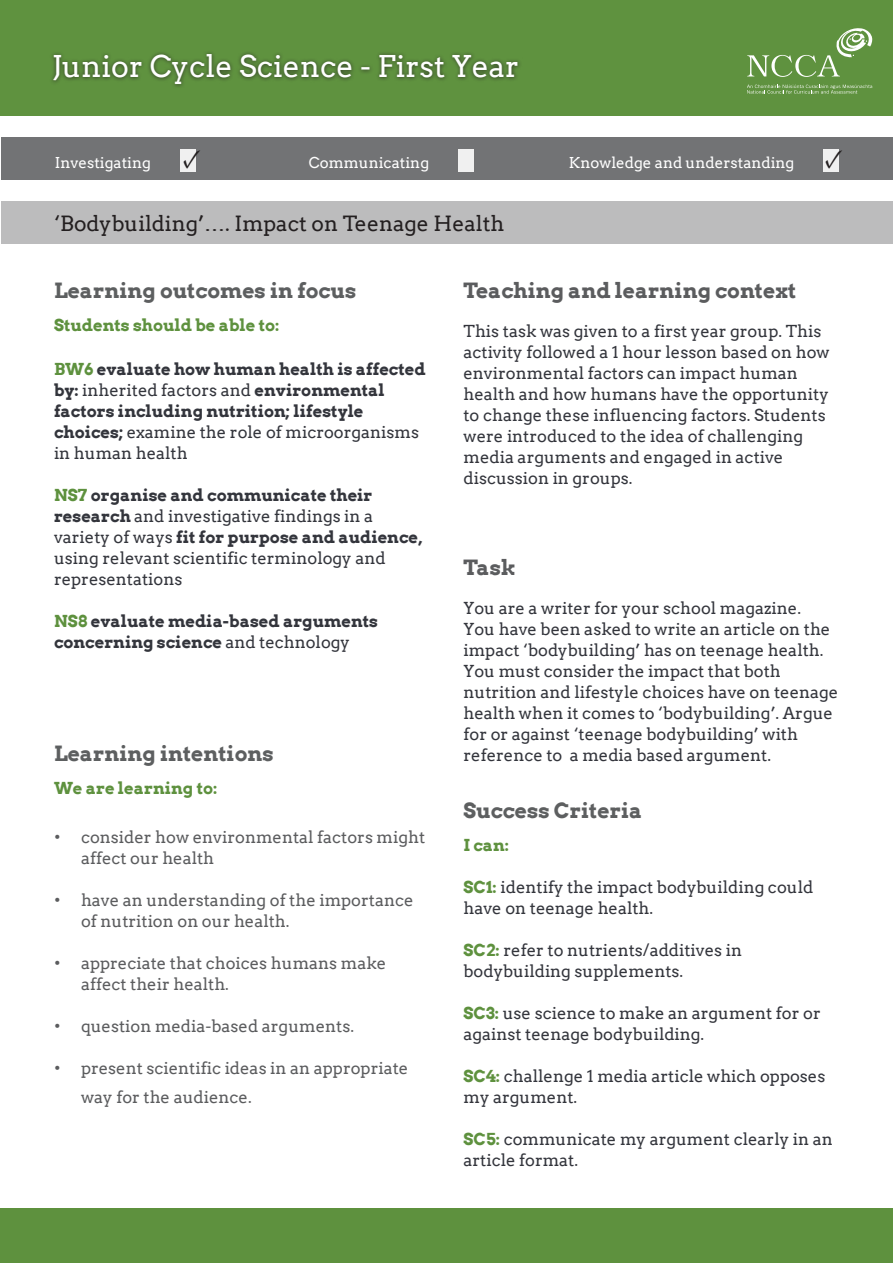
<style>
.page{position:relative;width:893px;height:1263px;background:#fff}
.page>*{position:absolute;margin:0;border:0;box-sizing:border-box;transform-origin:0 0}
.t1{font:30px "Arvo";color:#fff}
.t2{font:700 condensed 27px "Minion Pro";color:#231f20}
.t3{font:700 21px "Arvo";color:#5d5f60}
.t4{font:21px "Arvo";color:#231f20}
.t5{font:700 21px "Arvo";color:#5b5c5e}
.t6{font:16.5px/21px "Arvo";color:#33353c}
.t7{font:16.5px/21px "Arvo";color:#5b5c5e}
.t8{font:700 16.5px/21px "Arvo";color:#33353c}
.t9{font:700 16.5px "Arvo";color:#5e913e}
.t10{font:15px "Arvo";color:#fff}
.s1{color:#5e913e}
.s2{font-weight:400}
.s3{font-weight:700;color:#5e913e}
.s4{font-weight:700}
</style>
<div class="page">
<div style="left:1px;top:201px;width:892px;height:43px;background:#bcbcbd"></div>
<div style="left:0;top:1209px;width:893px;height:54px;background:#5e913e"></div>
<div style="left:1px;top:137px;width:892px;height:42px;background:#727375"></div>
<div style="left:180px;top:150px;width:16px;height:22px;background:#f0f0f0"></div>
<div style="left:458px;top:150px;width:16px;height:22px;background:#f0f0f0"></div>
<div style="left:823px;top:150px;width:16px;height:22px;background:#f0f0f0"></div>
<div style="left:0;top:0;width:893px;height:116px;background:#5f923f"></div>
<div style="left:49px;top:50px;width:474px;height:39px;background:#231f20;opacity:.73"></div>
<svg style="left:747px;top:85px;width:125px;height:9px"></svg>
<svg style="left:747px;top:28px;width:125px;height:49px"></svg>
<p class="t1" style="left:52px;top:48px;width:469px">Junior Cycle Science - First Year</p>
<p class="t10" style="left:55px;top:153px;width:98px">Investigating</p>
<p class="t2" style="left:183px;top:140px;width:20px">✓</p>
<p class="t10" style="left:309px;top:153px;width:122px">Communicating</p>
<p class="t10" style="left:569px;top:153px;width:227px">Knowledge and understanding</p>
<p class="t2" style="left:825px;top:140px;width:20px">✓</p>
<p class="t4" style="left:54px;top:210px;width:452px">‘Bodybuilding’…. Impact on Teenage Health</p>
<p class="t3" style="left:54px;top:277px;width:304px">Learning outcomes in focus</p>
<p class="t9" style="left:54px;top:314px;width:227px">Students should be able to:</p>
<p class="t8" style="left:54px;top:358px;width:373px"><span class="s1">BW6</span> evaluate how human health is affected by: <span class="s2">inherited factors and</span> environmental factors including nutrition; lifestyle choices; <span class="s2">examine the role of microorganisms in human health</span></p>
<p class="t6" style="left:54px;top:485px;width:370px"><span class="s3">NS7</span> <span class="s4">organise and communicate their research</span> and investigative findings in a variety of ways <span class="s4">fit for purpose and audience, </span>using relevant scientific terminology and representations</p>
<p class="t8" style="left:54px;top:610px;width:326px"><span class="s1">NS8</span> evaluate media-based arguments concerning science <span class="s2">and technology</span></p>
<p class="t3" style="left:54px;top:740px;width:221px">Learning intentions</p>
<p class="t9" style="left:54px;top:777px;width:165px">We are learning to:</p>
<p class="t7" style="left:81px;top:827px;width:346px;text-indent:-27px">• consider how environmental factors might affect our health</p>
<p class="t7" style="left:81px;top:890px;width:334px;text-indent:-27px">• have an understanding of the importance of nutrition on our health.</p>
<p class="t7" style="left:81px;top:953px;width:307px;text-indent:-27px">• appreciate that choices humans make affect their health.</p>
<p class="t7" style="left:54px;top:1016px;width:301px">• question media-based arguments.</p>
<p class="t7" style="left:81px;top:1054px;width:329px;line-height:28.5px;text-indent:-27px">• present scientific ideas in an appropriate way for the audience.</p>
<p class="t5" style="left:463px;top:277px;width:334px">Teaching and learning context</p>
<p class="t6" style="left:463px;top:320px;width:368px">This task was given to a first year group. This activity followed a 1 hour lesson based on how environmental factors can impact human health and how humans have the opportunity to change these influencing factors. Students were introduced to the idea of challenging media arguments and engaged in active discussion in groups.</p>
<p class="t5" style="left:463px;top:554px;width:54px">Task</p>
<p class="t6" style="left:463px;top:598px;width:376px">You are a writer for your school magazine.<br>You have been asked to write an article on the impact ‘bodybuilding’ has on teenage health.<br>You must consider the impact that both nutrition and lifestyle choices have on teenage health when it comes to ‘bodybuilding’. Argue for or against ‘teenage bodybuilding’ with reference to a media based argument.</p>
<p class="t3" style="left:463px;top:797px;width:180px">Success Criteria</p>
<p class="t9" style="left:463px;top:835px;width:47px">I can:</p>
<p class="t6" style="left:463px;top:877px;width:351px"><span class="s3">SC1:</span> identify the impact bodybuilding could have on teenage health.</p>
<p class="t6" style="left:463px;top:940px;width:280px"><span class="s3">SC2:</span> refer to nutrients/additives in bodybuilding supplements.</p>
<p class="t6" style="left:463px;top:1003px;width:359px"><span class="s3">SC3:</span> use science to make an argument for or against teenage bodybuilding.</p>
<p class="t6" style="left:463px;top:1066px;width:363px"><span class="s3">SC4:</span> challenge 1 media article which opposes my argument.</p>
<p class="t6" style="left:463px;top:1129px;width:371px"><span class="s3">SC5:</span> communicate my argument clearly in an article format.</p>
</div>
